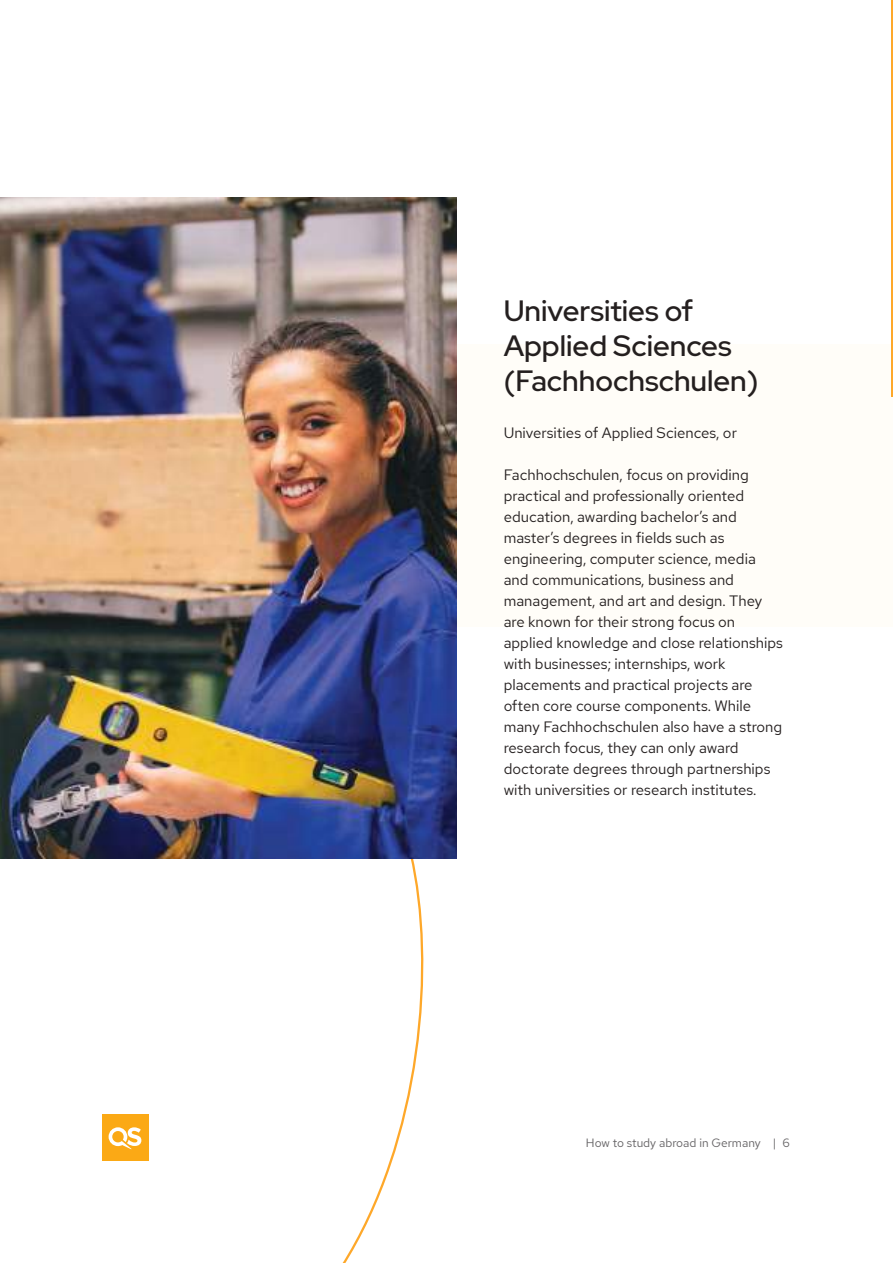
<style>
.page{position:relative;width:893px;height:1263px;background:#fff}
.page>*{position:absolute;margin:0;border:0;box-sizing:border-box;transform-origin:0 0}
.t1{font:500 29.25px/35.1px "Red Hat Display";color:#241f1f}
.t2{font:15px/21px "Red Hat Text";color:#241f1f}
.t3{font:12px "Red Hat Text";color:#656365}
</style>
<div class="page">
<div style="left:451px;top:344px;width:442px;height:283px;background:#fffdf8"></div>
<svg style="left:0;top:858px;width:457px;height:405px"></svg>
<img style="left:0;top:197px;width:457px;height:661px">
<hr style="left:892px;top:0;width:1px;height:396px;background:#fea82a">
<h1 class="t1" style="left:504px;top:293px;width:256px">Universities of<br>Applied Sciences (Fachhochschulen)</h1>
<p class="t2" style="left:504px;top:422px;width:235px">Universities of Applied Sciences, or</p>
<p class="t2" style="left:504px;top:464px;width:281px">Fachhochschulen, focus on providing practical and professionally oriented education, awarding bachelor’s and master’s degrees in fields such as engineering, computer science, media and communications, business and management, and art and design. They are known for their strong focus on applied knowledge and close relationships with businesses; internships, work placements and practical projects are often core course components. While many Fachhochschulen also have a strong research focus, they can only award doctorate degrees through partnerships with universities or research institutes.</p>
<p class="t3" style="left:586px;top:1135px;width:205px">How to study abroad in Germany | 6</p>
</div>
